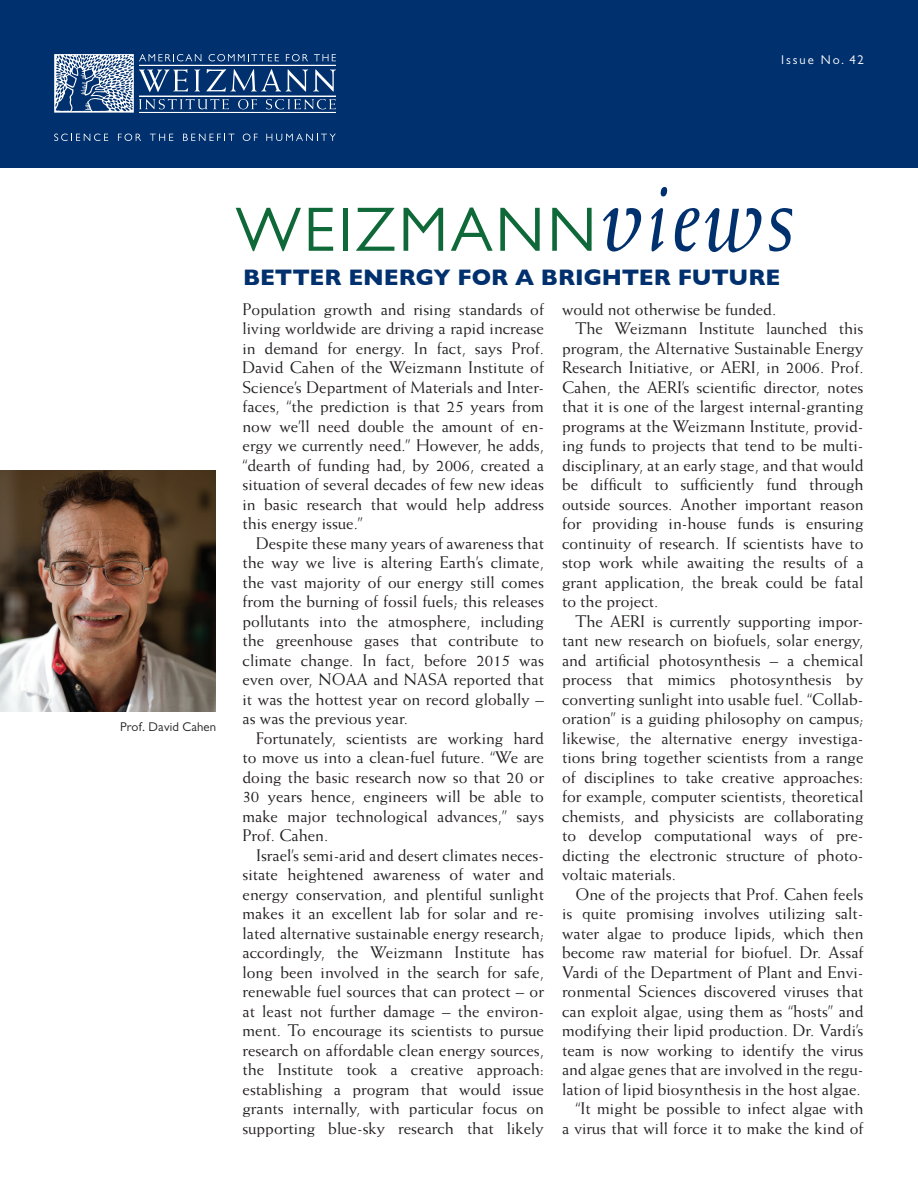
<style>
.page{position:relative;width:918px;height:1188px;background:#fff}
.page>*{position:absolute;margin:0;border:0;box-sizing:border-box;transform-origin:0 0}
.t1{font:63px "Gill Sans";letter-spacing:.04em;color:#0f6838}
.t2{font:700 22.8px "Gill Sans";letter-spacing:-.005em;color:#00306d}
.t3{font:16.8px/19.5px "Weiss";color:#231f20;text-align:justify}
.t4{font:12.75px "Gill Sans";letter-spacing:.01em;color:#231f20}
.t5{font:12.75px "Gill Sans";letter-spacing:.15em;color:#fff}
.s1{font-family:"Weiss";font-style:italic;font-size:105px;color:#00306d}
</style>
<div class="page">
<div style="left:0;top:0;width:918px;height:168px;background:#00306d"></div>
<img style="left:0;top:471px;width:216px;height:241px">
<svg style="left:54px;top:134px;width:54px;height:7px"></svg>
<svg style="left:118px;top:134px;width:23px;height:7px"></svg>
<svg style="left:150px;top:134px;width:23px;height:7px"></svg>
<svg style="left:183px;top:134px;width:52px;height:7px"></svg>
<svg style="left:243px;top:134px;width:15px;height:7px"></svg>
<svg style="left:266px;top:134px;width:70px;height:7px"></svg>
<svg style="left:54px;top:54px;width:282px;height:59px"></svg>
<p class="t5" style="left:781px;top:52px;width:84px">Issue No. 42</p>
<p class="t4" style="left:120px;top:719px;width:97px">Prof. David Cahen</p>
<p class="t1" style="left:236px;top:193px;width:564px">WEIZMANN<span class="s1">views</span></p>
<p class="t2" style="left:243px;top:264px;width:539px">BETTER ENERGY FOR A BRIGHTER FUTURE</p>
<p class="t3" style="left:243px;top:299px;width:303px">Population growth and rising standards of living worldwide are driving a rapid increase in demand for energy. In fact, says Prof.<br>David Cahen of the Weizmann Institute of Science’s Department of Materials and Inter&shy;faces, “the prediction is that 25 years from now we’ll need double the amount of en&shy;ergy we currently need.” However, he adds, “dearth of funding had, by 2006, created a situation of several decades of few new ideas in basic research that would help address this energy issue.”</p>
<p class="t3" style="left:243px;top:533px;width:303px;text-indent:14px">Despite these many years of awareness that the way we live is altering Earth’s climate, the vast majority of our energy still comes from the burning of fossil fuels; this releases pollutants into the atmosphere, including the greenhouse gases that contribute to climate change. In fact, before 2015 was even over, NOAA and NASA reported that it was the hottest year on record globally – as was the previous year.</p>
<p class="t3" style="left:243px;top:728px;width:303px;text-indent:14px">Fortunately, scientists are working hard to move us into a clean-fuel future. “We are doing the basic research now so that 20 or 30 years hence, engineers will be able to make major technological advances,” says Prof. Cahen.</p>
<p class="t3" style="left:243px;top:845px;width:303px;text-indent:14px">Israel’s semi-arid and desert climates neces&shy;sitate heightened awareness of water and energy conservation, and plentiful sunlight makes it an excellent lab for solar and re&shy;lated alternative sustainable energy research; accordingly, the Weizmann Institute has long been involved in the search for safe, renewable fuel sources that can protect – or at least not further damage – the environ&shy;ment. To encourage its scientists to pursue research on affordable clean energy sources, the Institute took a creative approach: establishing a program that would issue grants internally, with particular focus on supporting blue-sky research that likely</p>
<p class="t3" style="left:562px;top:299px;width:216px">would not otherwise be funded.</p>
<p class="t3" style="left:562px;top:318px;width:303px;text-indent:14px">The Weizmann Institute launched this program, the Alternative Sustainable Energy Research Initiative, or AERI, in 2006. Prof.<br>Cahen, the AERI’s scientific director, notes that it is one of the largest internal-granting programs at the Weizmann Institute, provid&shy;ing funds to projects that tend to be multi&shy;disciplinary, at an early stage, and that would be difficult to sufficiently fund through outside sources. Another important reason for providing in-house funds is ensuring continuity of research. If scientists have to stop work while awaiting the results of a grant application, the break could be fatal to the project.</p>
<p class="t3" style="left:562px;top:611px;width:303px;text-indent:14px">The AERI is currently supporting impor&shy;tant new research on biofuels, solar energy, and artificial photosynthesis – a chemical process that mimics photosynthesis by converting sunlight into usable fuel. “Collab&shy;oration” is a guiding philosophy on campus; likewise, the alternative energy investiga&shy;tions bring together scientists from a range of disciplines to take creative approaches: for example, computer scientists, theoretical chemists, and physicists are collaborating to develop computational ways of pre&shy;dicting the electronic structure of photo&shy;voltaic materials.</p>
<p class="t3" style="left:562px;top:884px;width:303px;text-indent:14px">One of the projects that Prof. Cahen feels is quite promising involves utilizing salt&shy;water algae to produce lipids, which then become raw material for biofuel. Dr. Assaf Vardi of the Department of Plant and Envi&shy;ronmental Sciences discovered viruses that can exploit algae, using them as “hosts” and modifying their lipid production. Dr. Vardi’s team is now working to identify the virus and algae genes that are involved in the regu&shy;lation of lipid biosynthesis in the host algae.</p>
<p class="t3" style="left:562px;top:1098px;width:303px;text-align:right">“It might be possible to infect algae with<br>a virus that will force it to make the kind of</p>
</div>
